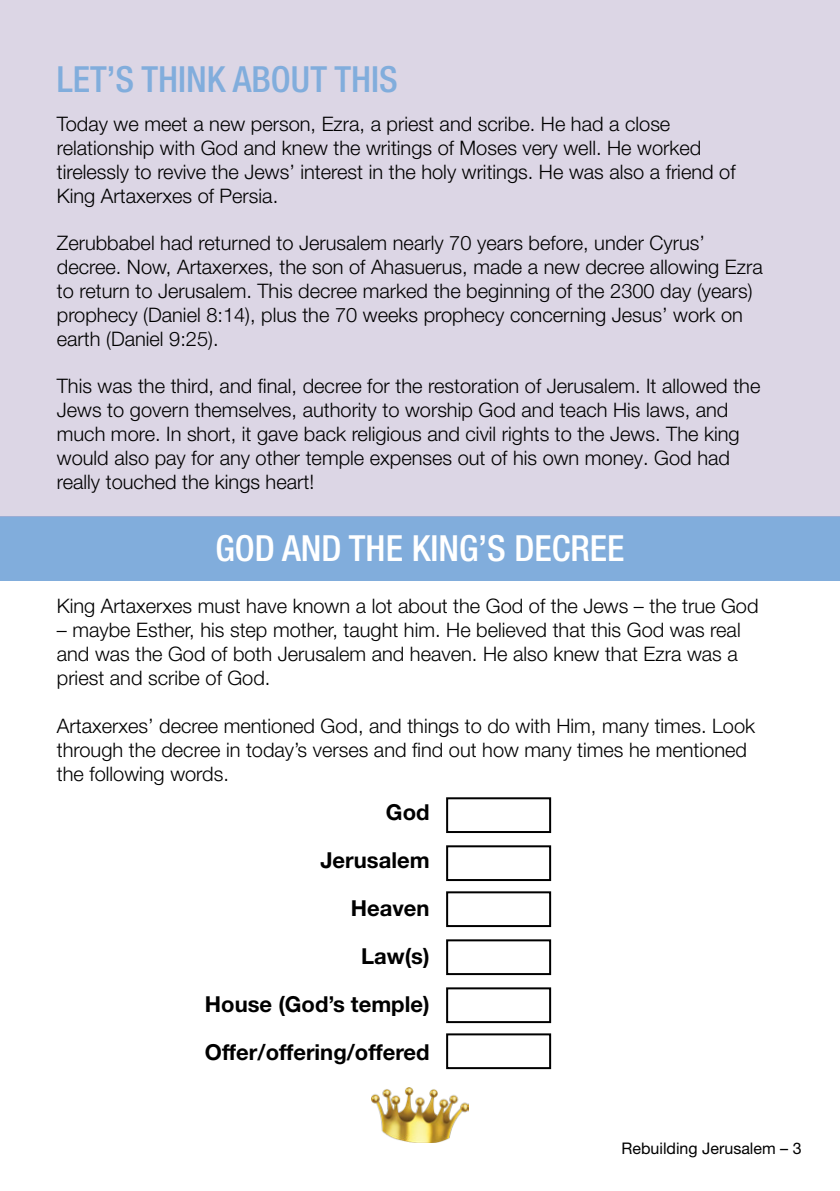
<style>
.page{position:relative;width:840px;height:1191px;background:#fff}
.page>*{position:absolute;margin:0;border:0;box-sizing:border-box;transform-origin:0 0}
.t1{font:500 condensed 36px "Helvetica Neue LT Pro";color:#fff}
.t2{font:500 condensed 36px "Helvetica Neue LT Pro";color:#81addc}
.t3{font:700 22px "Helvetica Neue LT Pro";color:#000}
.t4{font:300 20px/24px "Helvetica Neue LT Pro";color:#000}
.t5{font:16px "Helvetica Neue LT Pro";color:#000}
</style>
<div class="page">
<img style="left:372px;top:1087px;width:96px;height:55px">
<div style="left:0;top:516px;width:839px;height:64px;background:#81addc"></div>
<div style="left:0;top:0;width:839px;height:516px;background:#dcd6e5"></div>
<div style="left:446px;top:797px;width:105px;height:36px;border:2px solid #000"></div>
<div style="left:446px;top:845px;width:105px;height:36px;border:2px solid #000"></div>
<div style="left:446px;top:891px;width:105px;height:36px;border:2px solid #000"></div>
<div style="left:446px;top:939px;width:105px;height:36px;border:2px solid #000"></div>
<div style="left:446px;top:987px;width:105px;height:36px;border:2px solid #000"></div>
<div style="left:446px;top:1033px;width:105px;height:36px;border:2px solid #000"></div>
<p class="t2" style="left:57px;top:58px;width:342px">LET’S THINK ABOUT THIS</p>
<p class="t4" style="left:57px;top:112px;width:679px">Today we meet a new person, Ezra, a priest and scribe. He had a close relationship with God and knew the writings of Moses very well. He worked tirelessly to revive the Jews’ interest in the holy writings. He was also a friend of King Artaxerxes of Persia.</p>
<p class="t4" style="left:57px;top:230px;width:707px">Zerubbabel had returned to Jerusalem nearly 70 years before, under Cyrus’ decree. Now, Artaxerxes, the son of Ahasuerus, made a new decree allowing Ezra to return to Jerusalem. This decree marked the beginning of the 2300 day (years) prophecy (Daniel 8:14), plus the 70 weeks prophecy concerning Jesus’ work on earth (Daniel 9:25).</p>
<p class="t4" style="left:57px;top:373px;width:704px">This was the third, and final, decree for the restoration of Jerusalem. It allowed the Jews to govern themselves, authority to worship God and teach His laws, and much more. In short, it gave back religious and civil rights to the Jews. The king would also pay for any other temple expenses out of his own money. God had really touched the kings heart!</p>
<p class="t1" style="left:215px;top:527px;width:410px">GOD AND THE KING’S DECREE</p>
<p class="t4" style="left:57px;top:594px;width:702px">King Artaxerxes must have known a lot about the God of the Jews – the true God</p>
<p class="t4" style="left:57px;top:618px;width:685px">– maybe Esther, his step mother, taught him. He believed that this God was real and was the God of both Jerusalem and heaven. He also knew that Ezra was a priest and scribe of God.</p>
<p class="t4" style="left:57px;top:714px;width:699px">Artaxerxes’ decree mentioned God, and things to do with Him, many times. Look through the decree in today’s verses and find out how many times he mentioned the following words.</p>
<p class="t3" style="left:386px;top:798px;width:45px">God</p>
<p class="t3" style="left:320px;top:846px;width:111px">Jerusalem</p>
<p class="t3" style="left:350px;top:894px;width:80px">Heaven</p>
<p class="t3" style="left:361px;top:942px;width:70px">Law(s)</p>
<p class="t3" style="left:205px;top:990px;width:226px">House (God’s temple)</p>
<p class="t3" style="left:205px;top:1038px;width:226px">Offer/offering/offered</p>
<p class="t5" style="left:621px;top:1138px;width:181px">Rebuilding Jerusalem – 3</p>
</div>
